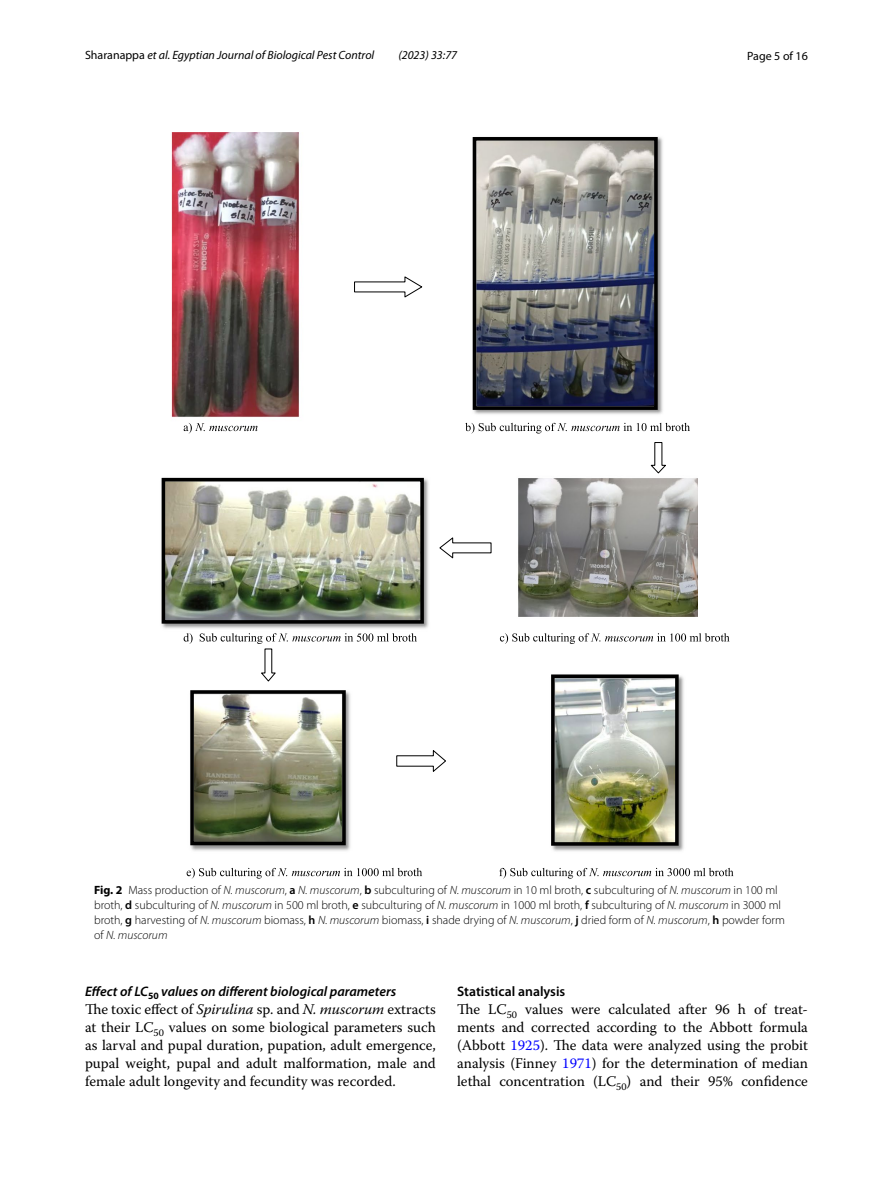
<style>
.page{position:relative;width:893px;height:1187px;background:#fff}
.page>*{position:absolute;margin:0;border:0;box-sizing:border-box;transform-origin:0 0}
.t1{font:14.7px/18px "Warnock Pro";color:#000;text-align:justify}
.t2{font:italic 600 13.8px "Myriad Pro";color:#000}
.t3{font:600 13.8px "Myriad Pro";color:#000}
.t4{font:300 12px/15px "Myriad Pro";color:#000}
.t5{font:italic 12px "Myriad Pro";color:#000}
.t6{font:12px "Myriad Pro";color:#000}
.s1{font-style:normal}
.s2{font-weight:700}
.s3{font-style:italic}
.s4{font-weight:600}
.s5{color:#00f}
</style>
<div class="page">
<img style="left:171px;top:133px;width:526px;height:718px">
<div style="left:551px;top:674px;width:128px;height:171px;border:4px solid #000"></div>
<svg style="left:659px;top:423px;width:31px;height:10px"></svg>
<svg style="left:659px;top:633px;width:71px;height:11px"></svg>
<svg style="left:187px;top:867px;width:235px;height:11px"></svg>
<svg style="left:499px;top:867px;width:234px;height:11px"></svg>
<img style="left:161px;top:135px;width:498px;height:712px">
<p class="t5" style="left:85px;top:48px;width:291px"><span class="s1">Sharanappa</span> et al. Egyptian Journal of Biological Pest Control</p>
<p class="t5" style="left:398px;top:48px;width:60px">(2023) 33:77</p>
<p class="t6" style="left:747px;top:48px;width:62px">Page 5 of 16</p>
<p class="t4" style="left:94px;top:882px;width:692px"><span class="s2">Fig. 2</span> Mass production of <span class="s3">N. muscorum</span>, <span class="s4">a</span> <span class="s3">N. muscorum</span>, <span class="s4">b</span> subculturing of <span class="s3">N. muscorum</span> in 10 ml broth, <span class="s4">c</span> subculturing of <span class="s3">N. muscorum</span> in 100 ml broth, <span class="s4">d</span> subculturing of <span class="s3">N. muscorum</span> in 500 ml broth, <span class="s4">e</span> subculturing of <span class="s3">N. muscorum</span> in 1000 ml broth, <span class="s4">f</span> subculturing of <span class="s3">N. muscorum</span> in 3000 ml broth, <span class="s4">g</span> harvesting of <span class="s3">N. muscorum</span> biomass, <span class="s4">h</span> <span class="s3">N. muscorum</span> biomass, <span class="s4">i</span> shade drying of <span class="s3">N. muscorum</span>, <span class="s4">j</span> dried form of <span class="s3">N. muscorum</span>, <span class="s4">h</span> powder form of <span class="s3">N. muscorum</span></p>
<p class="t2" style="left:85px;top:982px;width:313px">Effect of LC<sub>50</sub> values on different biological parameters</p>
<p class="t1" style="left:85px;top:999px;width:352px">The toxic effect of <span class="s3">Spirulina</span> sp. and <span class="s3">N. muscorum</span> extracts at their LC<sub>50</sub> values on some biological parameters such as larval and pupal duration, pupation, adult emergence, pupal weight, pupal and adult malformation, male and female adult longevity and fecundity was recorded.</p>
<p class="t3" style="left:457px;top:982px;width:110px">Statistical analysis</p>
<p class="t1" style="left:457px;top:999px;width:352px">The LC<sub>50</sub> values were calculated after 96 h of treat&shy;ments and corrected according to the Abbott formula (Abbott <span class="s5">1925</span>). The data were analyzed using the probit analysis (Finney <span class="s5">1971</span>) for the determination of median lethal concentration (LC<sub>50</sub>) and their 95% confidence</p>
</div>
